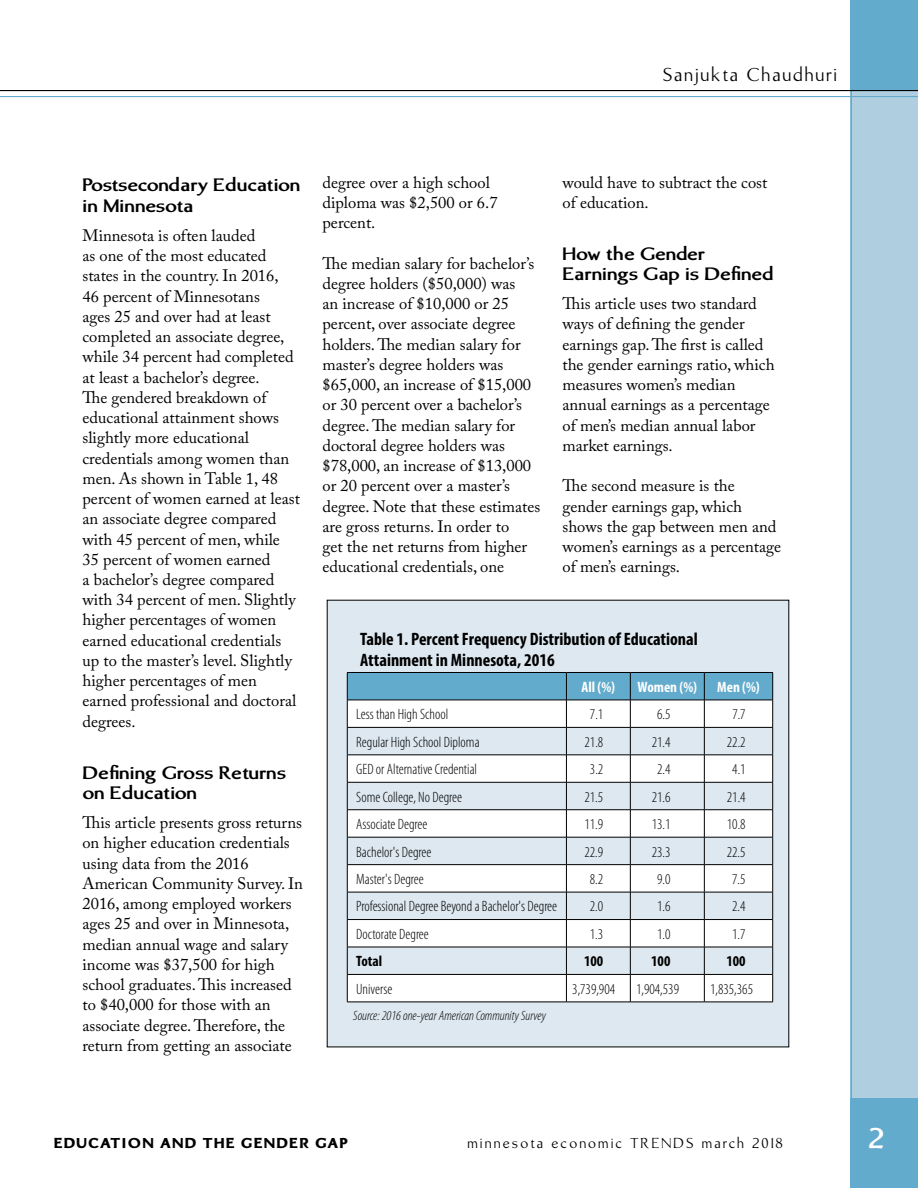
<style>
.page{position:relative;width:918px;height:1188px;background:#fff}
.page>*{position:absolute;margin:0;border:0;box-sizing:border-box;transform-origin:0 0}
.t1{font:700 30px "Brinar";color:#fff}
.t2{font:19.5px "Brinar";letter-spacing:.1em;color:#000}
.Heading_3_H3{font:700 18.9px/20.2px "Brinar";color:#000;scale:1.11 1}
.Heading_1_Table{font:700 condensed 18px/21.6px "Myriad Pro";color:#000}
.t3{font:16.5px/20.2px "Adobe Caslon Pro";color:#000}
.normal_table{font:300 condensed 15px "Myriad Pro";color:#000}
.t4{font:15px "Brinar";letter-spacing:.15em;color:#000}
.t5{font:900 15px "Brinar";letter-spacing:.12em;color:#000}
.normal_table-2{font:700 condensed 15px "Myriad Pro";color:#fff}
.normal_table-3{font:700 condensed 15px "Myriad Pro";color:#000}
.normal_source{font:italic 300 condensed 13.5px "Myriad Pro";color:#000}
</style>
<div class="page">
<div style="left:850px;top:90px;width:68px;height:1008px;background:#afcfe1"></div>
<div style="left:850px;top:1098px;width:68px;height:90px;background:#62abcc"></div>
<div style="left:850px;top:0;width:68px;height:90px;background:#62abcc"></div>
<hr style="left:850px;top:0;width:2px;height:1188px;background:#62abcc">
<hr style="left:0;top:96px;width:918px;height:1px;background:#62abcc">
<hr style="left:0;top:90px;width:918px;height:1px;background:#000">
<div style="left:327px;top:600px;width:462px;height:447px;background:#dde8f0"></div>
<svg style="left:347px;top:673px;width:426px;height:329px"></svg>
<hr style="left:347px;top:1002px;width:219px;height:1px;background:#000">
<hr style="left:566px;top:1002px;width:64px;height:1px;background:#000">
<hr style="left:630px;top:1002px;width:74px;height:1px;background:#000">
<hr style="left:704px;top:1002px;width:69px;height:1px;background:#000">
<hr style="left:347px;top:672px;width:219px;height:1px;background:#000">
<hr style="left:566px;top:672px;width:64px;height:1px;background:#000">
<hr style="left:630px;top:672px;width:74px;height:1px;background:#000">
<hr style="left:704px;top:672px;width:69px;height:1px;background:#000">
<hr style="left:347px;top:700px;width:219px;height:1px;background:#000">
<hr style="left:566px;top:700px;width:64px;height:1px;background:#000">
<hr style="left:630px;top:700px;width:74px;height:1px;background:#000">
<hr style="left:704px;top:700px;width:69px;height:1px;background:#000">
<p class="t2" style="left:663px;top:64px;width:176px">Sanjukta Chaudhuri</p>
<h3 class="Heading_3_H3" style="left:82px;top:175px;width:198px">Postsecondary Education in Minnesota</h3>
<p class="t3" style="left:82px;top:225px;width:219px">Minnesota is often lauded<br>as one of the most educated states in the country. In 2016,<br>46 percent of Minnesotans<br>ages 25 and over had at least completed an associate degree, while 34 percent had completed at least a bachelor’s degree.<br>The gendered breakdown of educational attainment shows slightly more educational credentials among women than men. As shown in Table 1, 48 percent of women earned at least an associate degree compared with 45 percent of men, while<br>35 percent of women earned<br>a bachelor’s degree compared with 34 percent of men. Slightly higher percentages of women earned educational credentials up to the master’s level. Slightly higher percentages of men earned professional and doctoral degrees.</p>
<h3 class="Heading_3_H3" style="left:82px;top:763px;width:185px">Defining Gross Returns on Education</h3>
<p class="t3" style="left:82px;top:812px;width:222px">This article presents gross returns on higher education credentials using data from the 2016<br>American Community Survey. In<br>2016, among employed workers ages 25 and over in Minnesota, median annual wage and salary income was $37,500 for high school graduates. This increased to $40,000 for those with an associate degree. Therefore, the return from getting an associate</p>
<p class="t3" style="left:323px;top:172px;width:177px">degree over a high school diploma was $2,500 or 6.7 percent.</p>
<p class="t3" style="left:323px;top:253px;width:219px">The median salary for bachelor’s degree holders ($50,000) was<br>an increase of $10,000 or 25 percent, over associate degree holders. The median salary for master’s degree holders was $65,000, an increase of $15,000 or 30 percent over a bachelor’s degree. The median salary for doctoral degree holders was $78,000, an increase of $13,000 or 20 percent over a master’s degree. Note that these estimates are gross returns. In order to<br>get the net returns from higher educational credentials, one</p>
<p class="t3" style="left:562px;top:172px;width:206px">would have to subtract the cost of education.</p>
<h3 class="Heading_3_H3" style="left:562px;top:244px;width:192px">How the Gender<br>Earnings Gap is Defined</h3>
<p class="t3" style="left:562px;top:293px;width:214px">This article uses two standard ways of defining the gender earnings gap. The first is called the gender earnings ratio, which measures women’s median annual earnings as a percentage of men’s median annual labor market earnings.</p>
<p class="t3" style="left:562px;top:476px;width:220px">The second measure is the gender earnings gap, which shows the gap between men and women’s earnings as a percentage of men’s earnings.</p>
<p class="Heading_1_Table" style="left:360px;top:628px;width:339px">Table 1. Percent Frequency Distribution of Educational<br>Attainment in Minnesota, 2016</p>
<p class="normal_table-2" style="left:582px;top:677px;width:35px">All (%)</p>
<p class="normal_table-2" style="left:638px;top:677px;width:61px">Women (%)</p>
<p class="normal_table-2" style="left:717px;top:677px;width:44px">Men (%)</p>
<p class="normal_table" style="left:356px;top:705px;width:94px">Less than High School</p>
<p class="normal_table" style="left:590px;top:705px;width:15px">7.1</p>
<p class="normal_table" style="left:657px;top:705px;width:15px">6.5</p>
<p class="normal_table" style="left:732px;top:705px;width:15px">7.7</p>
<p class="normal_table" style="left:356px;top:733px;width:125px">Regular High School Diploma</p>
<p class="normal_table" style="left:585px;top:733px;width:20px">21.8</p>
<p class="normal_table" style="left:652px;top:733px;width:20px">21.4</p>
<p class="normal_table" style="left:727px;top:733px;width:20px">22.2</p>
<p class="normal_table" style="left:356px;top:760px;width:122px">GED or Alternative Credential</p>
<p class="normal_table" style="left:590px;top:760px;width:15px">3.2</p>
<p class="normal_table" style="left:657px;top:760px;width:15px">2.4</p>
<p class="normal_table" style="left:732px;top:760px;width:15px">4.1</p>
<p class="normal_table" style="left:356px;top:788px;width:107px">Some College, No Degree</p>
<p class="normal_table" style="left:585px;top:788px;width:20px">21.5</p>
<p class="normal_table" style="left:652px;top:788px;width:20px">21.6</p>
<p class="normal_table" style="left:727px;top:788px;width:20px">21.4</p>
<p class="normal_table" style="left:356px;top:815px;width:73px">Associate Degree</p>
<p class="normal_table" style="left:585px;top:815px;width:20px">11.9</p>
<p class="normal_table" style="left:652px;top:815px;width:20px">13.1</p>
<p class="normal_table" style="left:727px;top:815px;width:20px">10.8</p>
<p class="normal_table" style="left:356px;top:843px;width:77px">Bachelor's Degree</p>
<p class="normal_table" style="left:584px;top:843px;width:20px">22.9</p>
<p class="normal_table" style="left:652px;top:843px;width:20px">23.3</p>
<p class="normal_table" style="left:727px;top:843px;width:20px">22.5</p>
<p class="normal_table" style="left:356px;top:870px;width:69px">Master's Degree</p>
<p class="normal_table" style="left:590px;top:870px;width:15px">8.2</p>
<p class="normal_table" style="left:657px;top:870px;width:15px">9.0</p>
<p class="normal_table" style="left:732px;top:870px;width:15px">7.5</p>
<p class="normal_table" style="left:356px;top:898px;width:202px">Professional Degree Beyond a Bachelor's Degree</p>
<p class="normal_table" style="left:590px;top:898px;width:15px">2.0</p>
<p class="normal_table" style="left:657px;top:898px;width:15px">1.6</p>
<p class="normal_table" style="left:732px;top:898px;width:15px">2.4</p>
<p class="normal_table" style="left:356px;top:925px;width:74px">Doctorate Degree</p>
<p class="normal_table" style="left:590px;top:925px;width:15px">1.3</p>
<p class="normal_table" style="left:657px;top:925px;width:15px">1.0</p>
<p class="normal_table" style="left:732px;top:925px;width:15px">1.7</p>
<p class="normal_table-3" style="left:356px;top:952px;width:28px">Total</p>
<p class="normal_table-3" style="left:584px;top:952px;width:21px">100</p>
<p class="normal_table-3" style="left:651px;top:952px;width:21px">100</p>
<p class="normal_table-3" style="left:726px;top:952px;width:21px">100</p>
<p class="normal_table" style="left:356px;top:980px;width:38px">Universe</p>
<p class="normal_table" style="left:572px;top:980px;width:44px">3,739,904</p>
<p class="normal_table" style="left:636px;top:980px;width:44px">1,904,539</p>
<p class="normal_table" style="left:710px;top:980px;width:44px">1,835,365</p>
<p class="normal_source" style="left:353px;top:1008px;width:194px">Source: 2016 one-year American Community Survey</p>
<p class="t5" style="left:54px;top:1134px;width:295px">EDUCATION AND THE GENDER GAP</p>
<p class="t4" style="left:467px;top:1134px;width:317px">minnesota economic TRENDS march 2018</p>
<h1 class="t1" style="left:868px;top:1122px;width:18px">2</h1>
</div>
